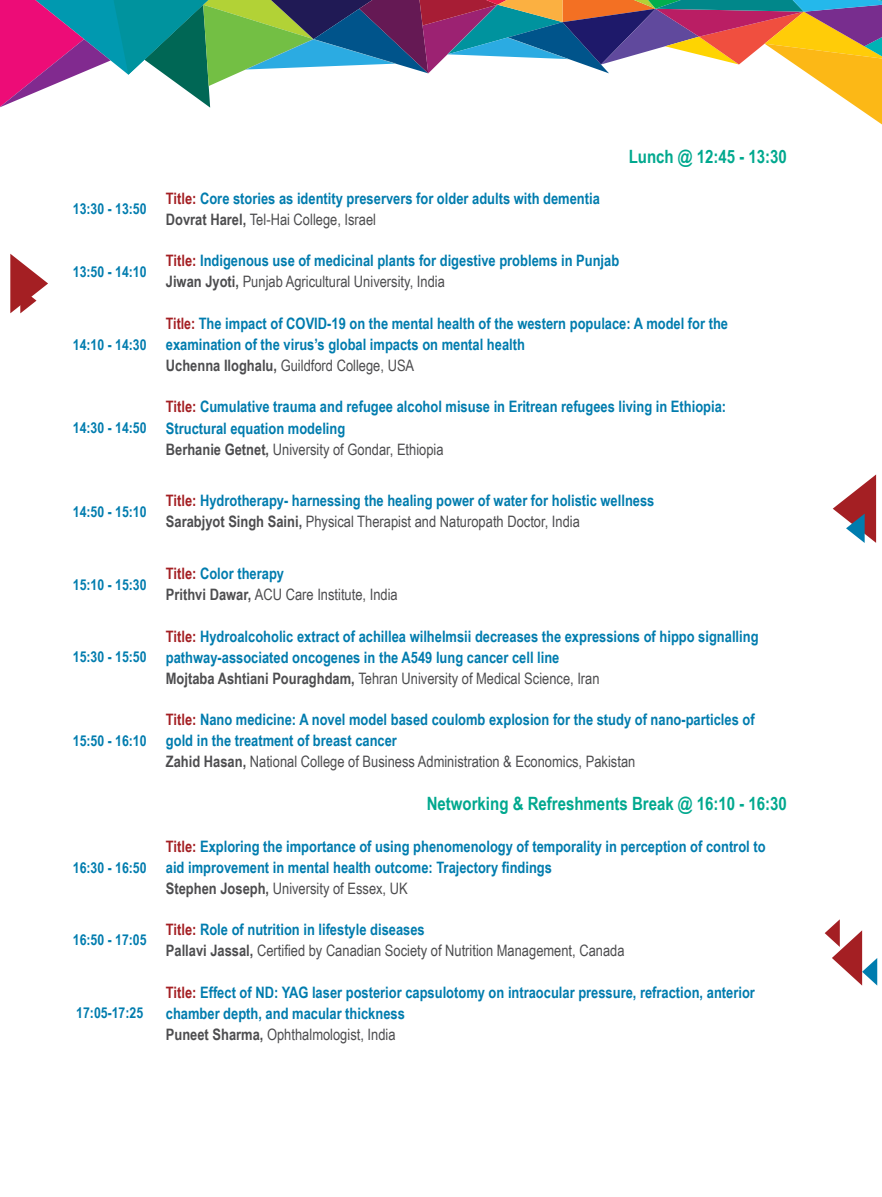
<style>
.page{position:relative;width:882px;height:1197px;background:#fff}
.page>*{position:absolute;margin:0;border:0;box-sizing:border-box;transform-origin:0 0}
.t1{font:700 18.38px "Arial Narrow";color:#00a88e}
.t2{font:700 15.75px/21.2px "Arial Narrow";color:#007cae}
.t3{font:15.75px/21px "Arial Narrow";color:#4d4d4f}
.t4{font:700 15.05px "Arial Narrow";color:#007cae}
.s1{color:#a41f23}
.s2{color:#4d4d4f}
.s3{font-weight:400;color:#4d4d4f}
.s4{font-weight:700;color:#a41f23}
.s5{font-weight:700;color:#007cae}
.s6{font-weight:700}
</style>
<div class="page">
<svg style="left:0;top:0;width:882px;height:125px"></svg>
<svg style="left:833px;top:474px;width:43px;height:69px"></svg>
<svg style="left:825px;top:919px;width:52px;height:67px"></svg>
<svg style="left:10px;top:254px;width:38px;height:59px"></svg>
<p class="t4" style="left:73px;top:198px;width:75px">13:30 - 13:50</p>
<p class="t2" style="left:166px;top:187px;width:436px"><span class="s1">Title:</span> Core stories as identity preservers for older adults with dementia<br><span class="s2">Dovrat Harel,</span> <span class="s3">Tel-Hai College, Israel</span></p>
<p class="t4" style="left:73px;top:260px;width:75px">13:50 - 14:10</p>
<p class="t2" style="left:166px;top:250px;width:455px"><span class="s1">Title:</span> Indigenous use of medicinal plants for digestive problems in Punjab<br><span class="s2">Jiwan Jyoti,</span> <span class="s3">Punjab Agricultural University, India</span></p>
<p class="t1" style="left:629px;top:143px;width:160px">Lunch @ 12:45 - 13:30</p>
<p class="t4" style="left:73px;top:333px;width:75px">14:10 - 14:30</p>
<p class="t4" style="left:73px;top:416px;width:75px">14:30 - 14:50</p>
<p class="t2" style="left:166px;top:312px;width:564px"><span class="s1">Title:</span> The impact of COVID-19 on the mental health of the western populace: A model for the examination of the virus’s global impacts on mental health<br><span class="s2">Uchenna Iloghalu,</span> <span class="s3">Guildford College, USA</span></p>
<p class="t2" style="left:166px;top:395px;width:562px"><span class="s1">Title:</span> Cumulative trauma and refugee alcohol misuse in Eritrean refugees living in Ethiopia:<br>Structural equation modeling<br><span class="s2">Berhanie Getnet,</span> <span class="s3">University of Gondar, Ethiopia</span></p>
<p class="t4" style="left:73px;top:500px;width:75px">14:50 - 15:10</p>
<p class="t2" style="left:166px;top:490px;width:490px"><span class="s1">Title:</span> Hydrotherapy- harnessing the healing power of water for holistic wellness<br><span class="s2">Sarabjyot Singh Saini,</span> <span class="s3">Physical Therapist and Naturopath Doctor, India</span></p>
<p class="t4" style="left:73px;top:573px;width:75px">15:10 - 15:30</p>
<p class="t3" style="left:166px;top:563px;width:233px"><span class="s4">Title:</span> <span class="s5">Color therapy<br></span><span class="s6">Prithvi Dawar,</span> ACU Care Institute, India</p>
<p class="t4" style="left:73px;top:646px;width:75px">15:30 - 15:50</p>
<p class="t4" style="left:73px;top:729px;width:75px">15:50 - 16:10</p>
<p class="t4" style="left:73px;top:856px;width:75px">16:30 - 16:50</p>
<p class="t2" style="left:166px;top:625px;width:594px"><span class="s1">Title:</span> Hydroalcoholic extract of achillea wilhelmsii decreases the expressions of hippo signalling pathway-associated oncogenes in the A549 lung cancer cell line<br><span class="s2">Mojtaba Ashtiani Pouraghdam,</span> <span class="s3">Tehran University of Medical Science, Iran</span></p>
<p class="t2" style="left:166px;top:708px;width:590px"><span class="s1">Title:</span> Nano medicine: A novel model based coulomb explosion for the study of nano-particles of gold in the treatment of breast cancer<br><span class="s2">Zahid Hasan,</span> <span class="s3">National College of Business Administration &amp; Economics, Pakistan</span></p>
<p class="t1" style="left:427px;top:790px;width:362px">Networking &amp; Refreshments Break @ 16:10 - 16:30</p>
<p class="t2" style="left:166px;top:835px;width:601px"><span class="s1">Title:</span> Exploring the importance of using phenomenology of temporality in perception of control to aid improvement in mental health outcome: Trajectory findings<br><span class="s2">Stephen Joseph,</span> <span class="s3">University of Essex, UK</span></p>
<p class="t4" style="left:73px;top:929px;width:75px">16:50 - 17:05</p>
<p class="t3" style="left:166px;top:919px;width:460px"><span class="s4">Title:</span> <span class="s5">Role of nutrition in lifestyle diseases<br></span><span class="s6">Pallavi Jassal,</span> Certified by Canadian Society of Nutrition Management, Canada</p>
<p class="t4" style="left:76px;top:1002px;width:68px">17:05-17:25</p>
<p class="t2" style="left:166px;top:981px;width:591px"><span class="s1">Title:</span> Effect of ND: YAG laser posterior capsulotomy on intraocular pressure, refraction, anterior chamber depth, and macular thickness<br><span class="s2">Puneet Sharma,</span> <span class="s3">Ophthalmologist, India</span></p>
</div>
